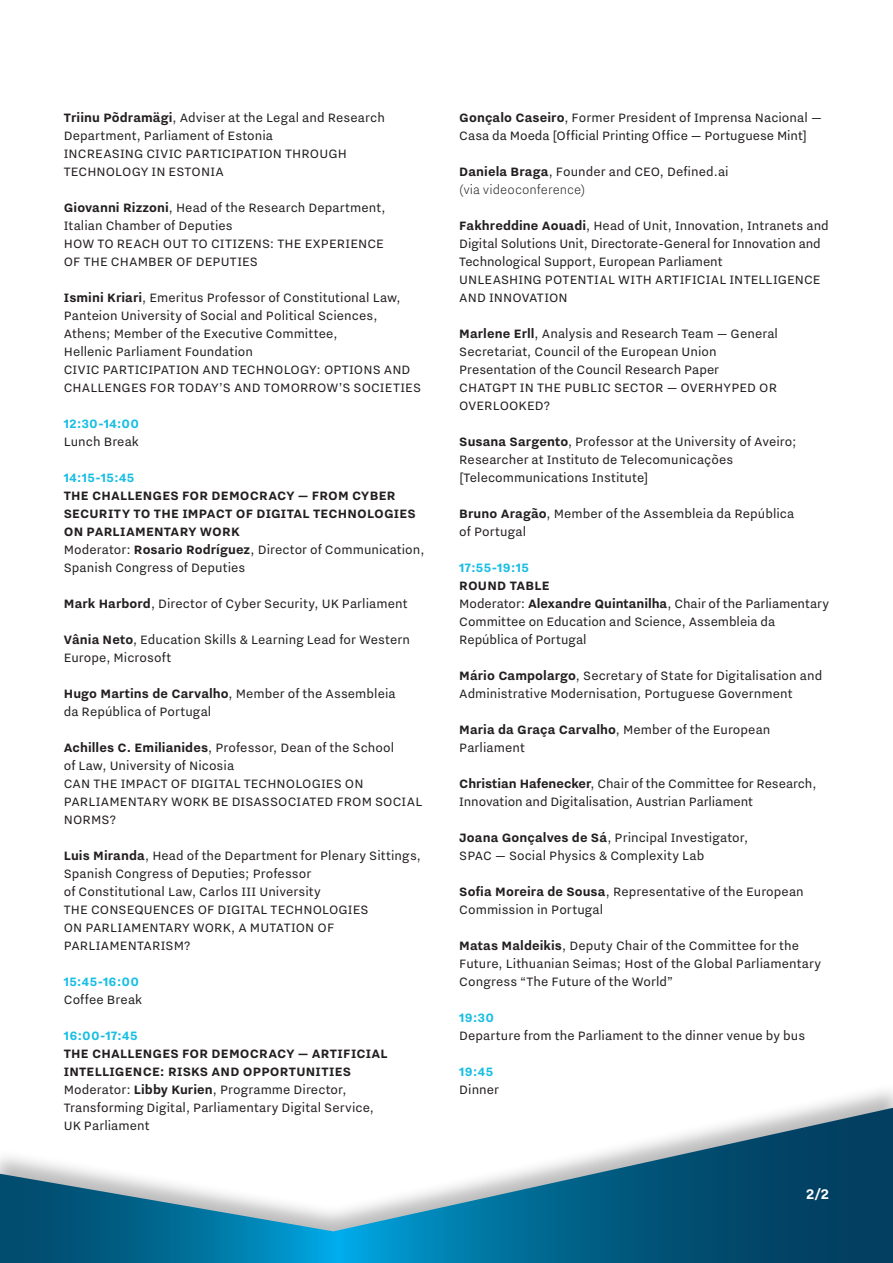
<style>
.page{position:relative;width:893px;height:1263px;background:#fff}
.page>*{position:absolute;margin:0;border:0;box-sizing:border-box;transform-origin:0 0}
.local{font:700 17.25px "Nitti Grotesk";color:#fff}
.t1{font:15px/18px "Nitti Grotesk";letter-spacing:.005em;color:#231f20}
.t2{font:700 15px/18px "Nitti Grotesk";letter-spacing:.015em;color:#231f20}
.horas{font:700 15px "Nitti Grotesk";letter-spacing:.02em;color:#18bee3}
.s1{font-weight:700}
.s2{font-weight:300}
</style>
<div class="page">
<svg style="left:0;top:1108px;width:893px;height:155px"></svg>
<p class="t1" style="left:64px;top:109px;width:323px"><span class="s1">Triinu Põdramägi</span>, Adviser at the Legal and Research</p>
<p class="t1" style="left:64px;top:127px;width:211px">Department, Parliament of Estonia</p>
<p class="t1" style="left:64px;top:145px;width:285px">INCREASING CIVIC PARTICIPATION THROUGH<br>TECHNOLOGY IN ESTONIA</p>
<p class="t1" style="left:64px;top:199px;width:323px"><span class="s1">Giovanni Rizzoni</span>, Head of the Research Department,<br>Italian Chamber of Deputies</p>
<p class="t1" style="left:64px;top:235px;width:322px">HOW TO REACH OUT TO CITIZENS: THE EXPERIENCE<br>OF THE CHAMBER OF DEPUTIES</p>
<p class="t1" style="left:64px;top:289px;width:338px"><span class="s1">Ismini Kriari</span>, Emeritus Professor of Constitutional Law, Panteion University of Social and Political Sciences, Athens; Member of the Executive Committee,<br>Hellenic Parliament Foundation</p>
<p class="t1" style="left:64px;top:361px;width:359px">CIVIC PARTICIPATION AND TECHNOLOGY: OPTIONS AND<br>CHALLENGES FOR TODAY’S AND TOMORROW’S SOCIETIES</p>
<p class="horas" style="left:64px;top:415px;width:77px">12:30-14:00</p>
<p class="t1" style="left:64px;top:433px;width:77px">Lunch Break</p>
<p class="horas" style="left:64px;top:469px;width:72px">14:15-15:45</p>
<p class="t2" style="left:64px;top:486px;width:354px">THE CHALLENGES FOR DEMOCRACY — FROM CYBER<br>SECURITY TO THE IMPACT OF DIGITAL TECHNOLOGIES<br>ON PARLIAMENTARY WORK</p>
<p class="t1" style="left:64px;top:541px;width:362px">Moderator: <span class="s1">Rosario Rodríguez</span>, Director of Communication,<br>Spanish Congress of Deputies</p>
<p class="t1" style="left:64px;top:595px;width:345px"><span class="s1">Mark Harbord</span>, Director of Cyber Security, UK Parliament</p>
<p class="t1" style="left:64px;top:631px;width:348px"><span class="s1">Vânia Neto</span>, Education Skills &amp; Learning Lead for Western<br>Europe, Microsoft</p>
<p class="t1" style="left:64px;top:685px;width:333px"><span class="s1">Hugo Martins de Carvalho</span>, Member of the Assembleia da República of Portugal</p>
<p class="t1" style="left:64px;top:739px;width:332px"><span class="s1">Achilles C. Emilianides</span>, Professor, Dean of the School of Law, University of Nicosia</p>
<p class="t1" style="left:64px;top:775px;width:360px">CAN THE IMPACT OF DIGITAL TECHNOLOGIES ON<br>PARLIAMENTARY WORK BE DISASSOCIATED FROM SOCIAL<br>NORMS?</p>
<p class="t1" style="left:64px;top:847px;width:359px"><span class="s1">Luis Miranda</span>, Head of the Department for Plenary Sittings,<br>Spanish Congress of Deputies; Professor<br>of Constitutional Law, Carlos III University</p>
<p class="t1" style="left:64px;top:901px;width:306px">THE CONSEQUENCES OF DIGITAL TECHNOLOGIES<br>ON PARLIAMENTARY WORK, A MUTATION OF<br>PARLIAMENTARISM?</p>
<p class="horas" style="left:64px;top:973px;width:77px">15:45-16:00</p>
<p class="t1" style="left:64px;top:991px;width:80px">Coffee Break</p>
<p class="horas" style="left:64px;top:1027px;width:75px">16:00-17:45</p>
<p class="t2" style="left:64px;top:1044px;width:325px">THE CHALLENGES FOR DEMOCRACY — ARTIFICIAL<br>INTELLIGENCE: RISKS AND OPPORTUNITIES</p>
<p class="t1" style="left:64px;top:1081px;width:312px">Moderator: <span class="s1">Libby Kurien</span>, Programme Director,<br>Transforming Digital, Parliamentary Digital Service,<br>UK Parliament</p>
<p class="t1" style="left:459px;top:109px;width:364px"><span class="s1">Gonçalo Caseiro</span>, Former President of Imprensa Nacional —<br>Casa da Moeda [Official Printing Office — Portuguese Mint]</p>
<p class="t1" style="left:459px;top:163px;width:271px"><span class="s1">Daniela Braga</span>, Founder and CEO, Defined.ai <span class="s2">(via videoconference)</span></p>
<p class="t1" style="left:459px;top:217px;width:371px"><span class="s1">Fakhreddine Aouadi</span>, Head of Unit, Innovation, Intranets and<br>Digital Solutions Unit, Directorate-General for Innovation and<br>Technological Support, European Parliament</p>
<p class="t1" style="left:459px;top:271px;width:363px">UNLEASHING POTENTIAL WITH ARTIFICIAL INTELLIGENCE<br>AND INNOVATION</p>
<p class="t1" style="left:459px;top:325px;width:320px"><span class="s1">Marlene Erll</span>, Analysis and Research Team — General<br>Secretariat, Council of the European Union<br>Presentation of the Council Research Paper</p>
<p class="t1" style="left:459px;top:379px;width:319px">CHATGPT IN THE PUBLIC SECTOR — OVERHYPED OR<br>OVERLOOKED?</p>
<p class="t1" style="left:459px;top:433px;width:339px"><span class="s1">Susana Sargento</span>, Professor at the University of Aveiro;<br>Researcher at Instituto de Telecomunicações [Telecommunications Institute]</p>
<p class="t1" style="left:459px;top:505px;width:337px"><span class="s1">Bruno Aragão</span>, Member of the Assembleia da República of Portugal</p>
<p class="horas" style="left:459px;top:559px;width:71px">17:55-19:15</p>
<p class="t2" style="left:459px;top:576px;width:92px">ROUND TABLE</p>
<p class="t1" style="left:459px;top:595px;width:371px">Moderator: <span class="s1">Alexandre Quintanilha</span>, Chair of the Parliamentary<br>Committee on Education and Science, Assembleia da<br>República of Portugal</p>
<p class="t1" style="left:459px;top:667px;width:365px"><span class="s1">Mário Campolargo</span>, Secretary of State for Digitalisation and<br>Administrative Modernisation, Portuguese Government</p>
<p class="t1" style="left:459px;top:721px;width:313px"><span class="s1">Maria da Graça Carvalho</span>, Member of the European<br>Parliament</p>
<p class="t1" style="left:459px;top:775px;width:359px"><span class="s1">Christian Hafenecker</span>, Chair of the Committee for Research,<br>Innovation and Digitalisation, Austrian Parliament</p>
<p class="t1" style="left:459px;top:829px;width:290px"><span class="s1">Joana Gonçalves de Sá</span>, Principal Investigator,<br>SPAC — Social Physics &amp; Complexity Lab</p>
<p class="t1" style="left:459px;top:883px;width:346px"><span class="s1">Sofia Moreira de Sousa</span>, Representative of the European<br>Commission in Portugal</p>
<p class="t1" style="left:459px;top:937px;width:363px"><span class="s1">Matas Maldeikis</span>, Deputy Chair of the Committee for the<br>Future, Lithuanian Seimas; Host of the Global Parliamentary<br>Congress “The Future of the World”</p>
<p class="horas" style="left:459px;top:1009px;width:36px">19:30</p>
<p class="t1" style="left:459px;top:1027px;width:348px">Departure from the Parliament to the dinner venue by bus</p>
<p class="horas" style="left:459px;top:1063px;width:35px">19:45</p>
<p class="t1" style="left:459px;top:1081px;width:41px">Dinner</p>
<p class="local" style="left:806px;top:1184px;width:25px">2/2</p>
</div>
